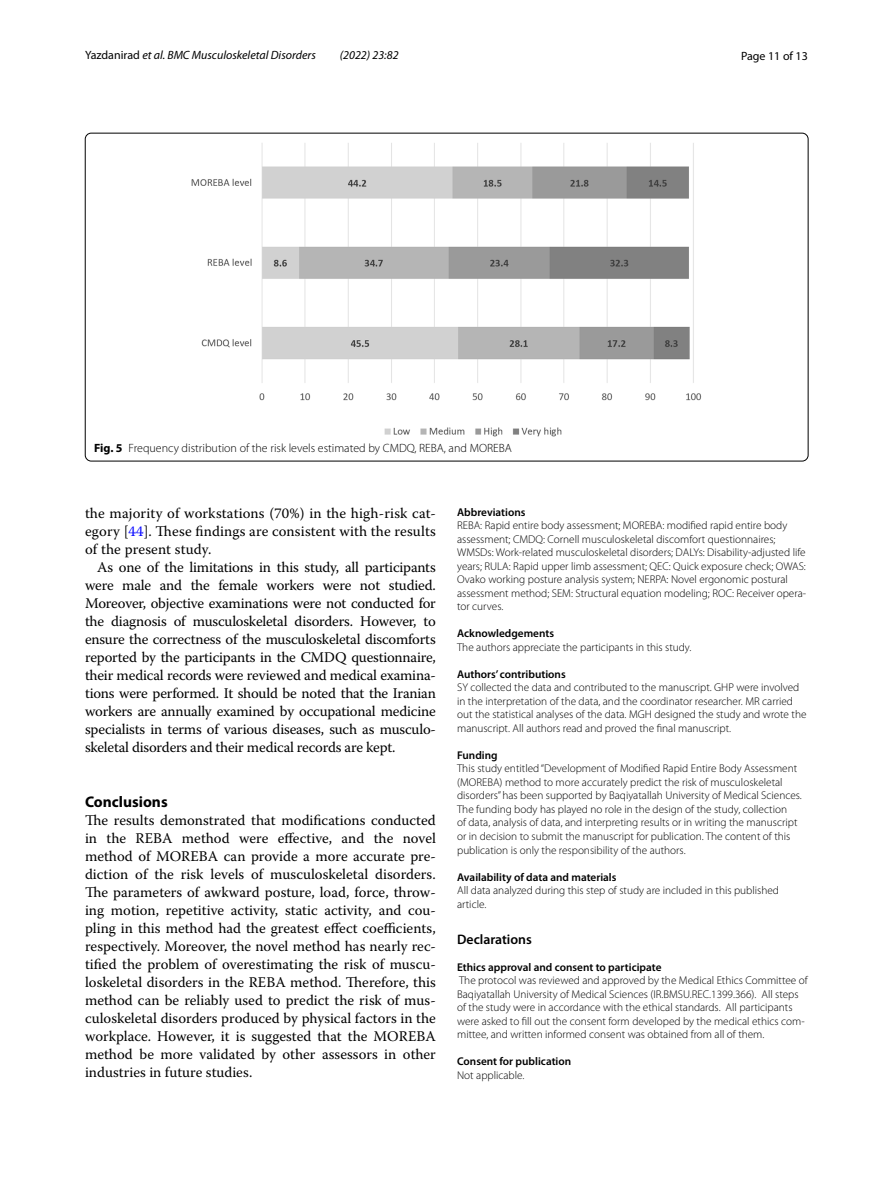
<style>
.page{position:relative;width:893px;height:1187px;background:#fff}
.page>*{position:absolute;margin:0;border:0;box-sizing:border-box;transform-origin:0 0}
.t1{font:700 15.45px "Myriad Pro";color:#000}
.t2{font:14.7px/18px "Warnock Pro";color:#000;text-align:justify}
.t3{font:600 13.8px "Myriad Pro";color:#000}
.t4{font:300 12px "Myriad Pro";color:#000}
.t5{font:italic 12px "Myriad Pro";color:#000}
.t6{font:12px "Myriad Pro";color:#000}
.t7{font:300 11.25px/13.5px "Myriad Pro";color:#000}
.t8{font:600 11.25px "Myriad Pro";color:#000}
.s1{font-style:normal}
.s2{font-weight:700}
.s3{color:#00f}
</style>
<div class="page">
<img style="left:191px;top:143px;width:511px;height:293px">
<p class="t5" style="left:85px;top:48px;width:232px"><span class="s1">Yazdanirad</span> et al. BMC Musculoskeletal Disorders</p>
<p class="t5" style="left:340px;top:48px;width:60px">(2022) 23:82</p>
<p class="t6" style="left:741px;top:48px;width:68px">Page 11 of 13</p>
<p class="t4" style="left:94px;top:441px;width:419px"><span class="s2">Fig. 5</span> Frequency distribution of the risk levels estimated by CMDQ, REBA, and MOREBA</p>
<h2 class="t2" style="left:85px;top:504px;width:352px">the majority of workstations (70%) in the high-risk cat&shy;egory [<span class="s3">44</span>]. These findings are consistent with the results of the present study.</h2>
<p class="t2" style="left:85px;top:558px;width:352px;text-indent:12px">As one of the limitations in this study, all participants were male and the female workers were not studied.<br>Moreover, objective examinations were not conducted for the diagnosis of musculoskeletal disorders. However, to ensure the correctness of the musculoskeletal discomforts reported by the participants in the CMDQ questionnaire, their medical records were reviewed and medical examina&shy;tions were performed. It should be noted that the Iranian workers are annually examined by occupational medicine specialists in terms of various diseases, such as musculo&shy;skeletal disorders and their medical records are kept.</p>
<h1 class="t1" style="left:85px;top:791px;width:84px">Conclusions</h1>
<p class="t2" style="left:85px;top:810px;width:352px">The results demonstrated that modifications conducted in the REBA method were effective, and the novel method of MOREBA can provide a more accurate pre&shy;diction of the risk levels of musculoskeletal disorders.<br>The parameters of awkward posture, load, force, throw&shy;ing motion, repetitive activity, static activity, and cou&shy;pling in this method had the greatest effect coefficients, respectively. Moreover, the novel method has nearly rec&shy;tified the problem of overestimating the risk of muscu&shy;loskeletal disorders in the REBA method. Therefore, this method can be reliably used to predict the risk of mus&shy;culoskeletal disorders produced by physical factors in the workplace. However, it is suggested that the MOREBA method be more validated by other assessors in other industries in future studies.</p>
<p class="t8" style="left:457px;top:505px;width:70px">Abbreviations</p>
<p class="t7" style="left:457px;top:519px;width:351px">REBA: Rapid entire body assessment; MOREBA: modified rapid entire body assessment; CMDQ: Cornell musculoskeletal discomfort questionnaires; WMSDs: Work-related musculoskeletal disorders; DALYs: Disability-adjusted life years; RULA: Rapid upper limb assessment; QEC: Quick exposure check; OWAS:<br>Ovako working posture analysis system; NERPA: Novel ergonomic postural assessment method; SEM: Structural equation modeling; ROC: Receiver opera&shy;tor curves.</p>
<p class="t8" style="left:457px;top:626px;width:98px">Acknowledgements</p>
<p class="t7" style="left:457px;top:640px;width:236px">The authors appreciate the participants in this study.</p>
<p class="t8" style="left:457px;top:667px;width:110px">Authors’ contributions</p>
<p class="t7" style="left:457px;top:681px;width:351px">SY collected the data and contributed to the manuscript. GHP were involved in the interpretation of the data, and the coordinator researcher. MR carried out the statistical analyses of the data. MGH designed the study and wrote the manuscript. All authors read and proved the final manuscript.</p>
<p class="t8" style="left:457px;top:748px;width:42px">Funding</p>
<p class="t7" style="left:457px;top:762px;width:346px">This study entitled “Development of Modified Rapid Entire Body Assessment (MOREBA) method to more accurately predict the risk of musculoskeletal disorders” has been supported by Baqiyatallah University of Medical Sciences.<br>The funding body has played no role in the design of the study, collection<br>of data, analysis of data, and interpreting results or in writing the manuscript or in decision to submit the manuscript for publication. The content of this publication is only the responsibility of the authors.</p>
<p class="t8" style="left:457px;top:869px;width:161px">Availability of data and materials</p>
<p class="t7" style="left:457px;top:883px;width:323px">All data analyzed during this step of study are included in this published article.</p>
<p class="t3" style="left:457px;top:930px;width:76px">Declarations</p>
<p class="t8" style="left:457px;top:959px;width:206px">Ethics approval and consent to participate</p>
<p class="t7" style="left:457px;top:973px;width:352px">The protocol was reviewed and approved by the Medical Ethics Committee of Baqiyatallah University of Medical Sciences (IR.BMSU.REC.1399.366). All steps of the study were in accordance with the ethical standards. All participants were asked to fill out the consent form developed by the medical ethics com&shy;mittee, and written informed consent was obtained from all of them.</p>
<p class="t8" style="left:457px;top:1054px;width:116px">Consent for publication</p>
<p class="t7" style="left:457px;top:1068px;width:69px">Not applicable.</p>
</div>
